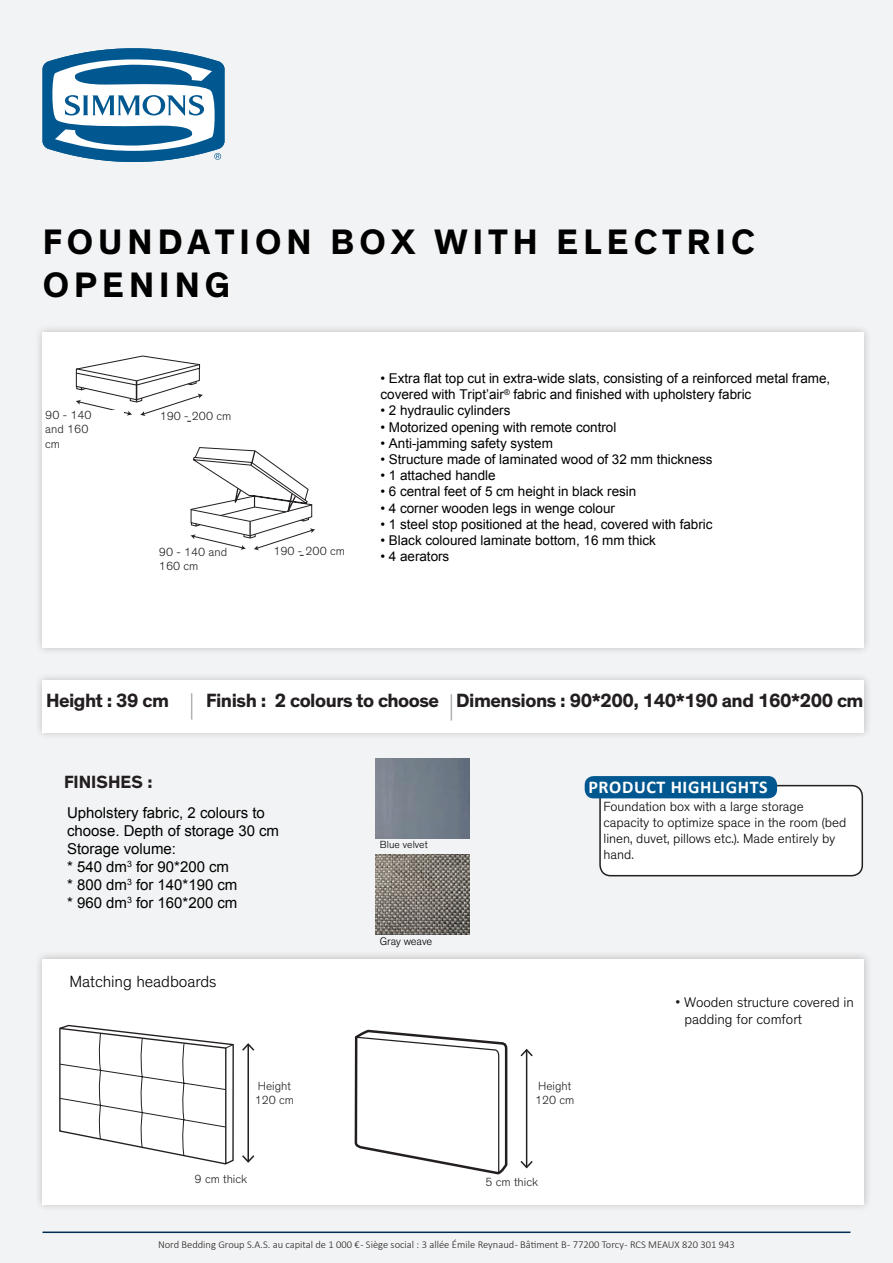
<style>
.page{position:relative;width:893px;height:1263px;background:#f2f3f4}
.page>*{position:absolute;margin:0;border:0;box-sizing:border-box;transform-origin:0 0}
.t1{font:700 36px/43.2px "Theinhardt";letter-spacing:.14em;color:#000}
.t2{font:700 19.5px "Theinhardt";letter-spacing:-.025em;color:#231f20}
.t3{font:700 18px "Calibri";letter-spacing:.035em;color:#fff}
.t4{font:700 18px "Theinhardt";color:#231f20}
.t5{font:300 16.5px "Theinhardt";letter-spacing:-.005em;color:#000}
.t6{font:15px/18px "Arial";color:#000}
.t7{font:300 14.25px/17.1px "Theinhardt";letter-spacing:-.005em;color:#000}
.t8{font:13.5px/16.2px "Arial";color:#000}
.t9{font:300 13.5px/16.2px "Theinhardt";color:#000}
.t10{font:300 12px/14.4px "Theinhardt";color:#231f20}
.t11{font:300 11.25px "Theinhardt";letter-spacing:-.01em;color:#000}
.t12{font:300 10.5px "Calibri";color:#231f20}
.t13{font:300 10.5px "Theinhardt";color:#000}
.s1{color:#231f20}
</style>
<div class="page">
<div style="left:600px;top:786px;width:262px;height:90px;background:#fff;border-radius:11px"></div>
<div style="left:599px;top:785px;width:264px;height:91px;border:2px solid #231f20;border-radius:11px"></div>
<div style="left:34px;top:324px;width:838px;height:332px;background:#231f20;opacity:.25"></div>
<div style="left:43px;top:332px;width:821px;height:315px;background:#fff"></div>
<div style="left:34px;top:672px;width:838px;height:69px;background:#231f20;opacity:.25"></div>
<div style="left:43px;top:680px;width:821px;height:52px;background:#fff"></div>
<svg style="left:191px;top:693px;width:1px;height:27px"></svg>
<hr style="left:43px;top:1231px;width:807px;height:2px;background:#002c56">
<div style="left:585px;top:776px;width:192px;height:22px;background:#015890;border-radius:9px"></div>
<svg style="left:451px;top:694px;width:1px;height:26px"></svg>
<div style="left:34px;top:951px;width:838px;height:261px;background:#231f20;opacity:.25"></div>
<div style="left:43px;top:959px;width:821px;height:245px;background:#fff"></div>
<svg style="left:59px;top:1025px;width:175px;height:139px"></svg>
<svg style="left:355px;top:1030px;width:152px;height:144px"></svg>
<hr style="left:247px;top:1044px;width:2px;height:118px;background:#231f20">
<svg style="left:242px;top:1043px;width:13px;height:9px"></svg>
<svg style="left:242px;top:1153px;width:13px;height:10px"></svg>
<hr style="left:526px;top:1050px;width:1px;height:117px;background:#231f20">
<svg style="left:520px;top:1048px;width:13px;height:10px"></svg>
<svg style="left:520px;top:1159px;width:13px;height:10px"></svg>
<svg style="left:75px;top:355px;width:128px;height:67px"></svg>
<svg style="left:190px;top:447px;width:125px;height:109px"></svg>
<svg style="left:43px;top:48px;width:182px;height:114px"></svg>
<img style="left:375px;top:854px;width:94px;height:80px">
<img style="left:375px;top:759px;width:94px;height:80px">
<h1 class="t1" style="left:43px;top:222px;width:713px">FOUNDATION BOX WITH ELECTRIC<br>OPENING</h1>
<p class="t10" style="left:45px;top:408px;width:48px">90 - 140 and 160 cm</p>
<p class="t10" style="left:160px;top:409px;width:73px">190 - 200 cm</p>
<p class="t10" style="left:159px;top:545px;width:70px">90 - 140 and<br>160 cm</p>
<p class="t10" style="left:273px;top:544px;width:73px">190 - 200 cm</p>
<p class="t8" style="left:381px;top:371px;width:451px">• Extra flat top cut in extra-wide slats, consisting of a reinforced metal frame, covered with Tript’air<sup>®</sup> fabric and finished with upholstery fabric</p>
<p class="t8" style="left:381px;top:403px;width:131px">• 2 hydraulic cylinders</p>
<p class="t8" style="left:381px;top:419px;width:237px">• Motorized opening with remote control</p>
<p class="t8" style="left:381px;top:436px;width:174px">• Anti-jamming safety system</p>
<p class="t8" style="left:381px;top:452px;width:334px">• Structure made of laminated wood of 32 mm thickness</p>
<p class="t8" style="left:381px;top:468px;width:117px">• 1 attached handle</p>
<p class="t8" style="left:381px;top:484px;width:257px">• 6 central feet of 5 cm height in black resin</p>
<p class="t8" style="left:381px;top:500px;width:236px">• 4 corner wooden legs in wenge colour</p>
<p class="t8" style="left:381px;top:517px;width:333px">• 1 steel stop positioned at the head, covered with fabric</p>
<p class="t8" style="left:381px;top:533px;width:277px">• Black coloured laminate bottom, 16 mm thick</p>
<p class="t8" style="left:381px;top:549px;width:70px">• 4 aerators</p>
<h2 class="t2" style="left:46px;top:689px;width:125px">Height : 39 cm</h2>
<h2 class="t2" style="left:206px;top:689px;width:234px">Finish : 2 colours to choose</h2>
<h2 class="t2" style="left:456px;top:689px;width:409px">Dimensions : 90*200, 140*190 and 160*200 cm</h2>
<h3 class="t4" style="left:64px;top:773px;width:90px">FINISHES :</h3>
<h3 class="t3" style="left:588px;top:777px;width:181px">PRODUCT HIGHLIGHTS</h3>
<p class="t6" style="left:67px;top:805px;width:213px">Upholstery fabric, 2 colours to choose. Depth of storage 30 cm<br>Storage volume:<br>* 540 dm<sup>3</sup> for 90*200 cm<br>* 800 dm<sup>3</sup> for 140*190 cm<br>* 960 dm<sup>3</sup> for 160*200 cm</p>
<p class="t13" style="left:380px;top:839px;width:49px">Blue velvet</p>
<p class="t9" style="left:604px;top:798px;width:244px">Foundation box with a large storage capacity to optimize space in the room (bed linen, duvet, pillows etc.). Made entirely by hand<span class="s1">.</span></p>
<p class="t11" style="left:380px;top:935px;width:54px">Gray weave</p>
<p class="t5" style="left:70px;top:973px;width:148px">Matching headboards</p>
<p class="t7" style="left:684px;top:994px;width:171px">Wooden structure covered in padding for comfort</p>
<p class="t10" style="left:255px;top:1079px;width:41px">Height<br>120 cm</p>
<p class="t10" style="left:535px;top:1079px;width:41px">Height<br>120 cm</p>
<p class="t10" style="left:195px;top:1172px;width:54px">9 cm thick</p>
<p class="t10" style="left:485px;top:1174px;width:54px">5 cm thick</p>
<p class="t12" style="left:158px;top:1238px;width:578px">Nord Bedding Group S.A.S. au capital de 1 000 € - Siège social : 3 allée Émile Reynaud - Bâtiment B - 77200 Torcy - RCS MEAUX 820 301 943</p>
</div>
